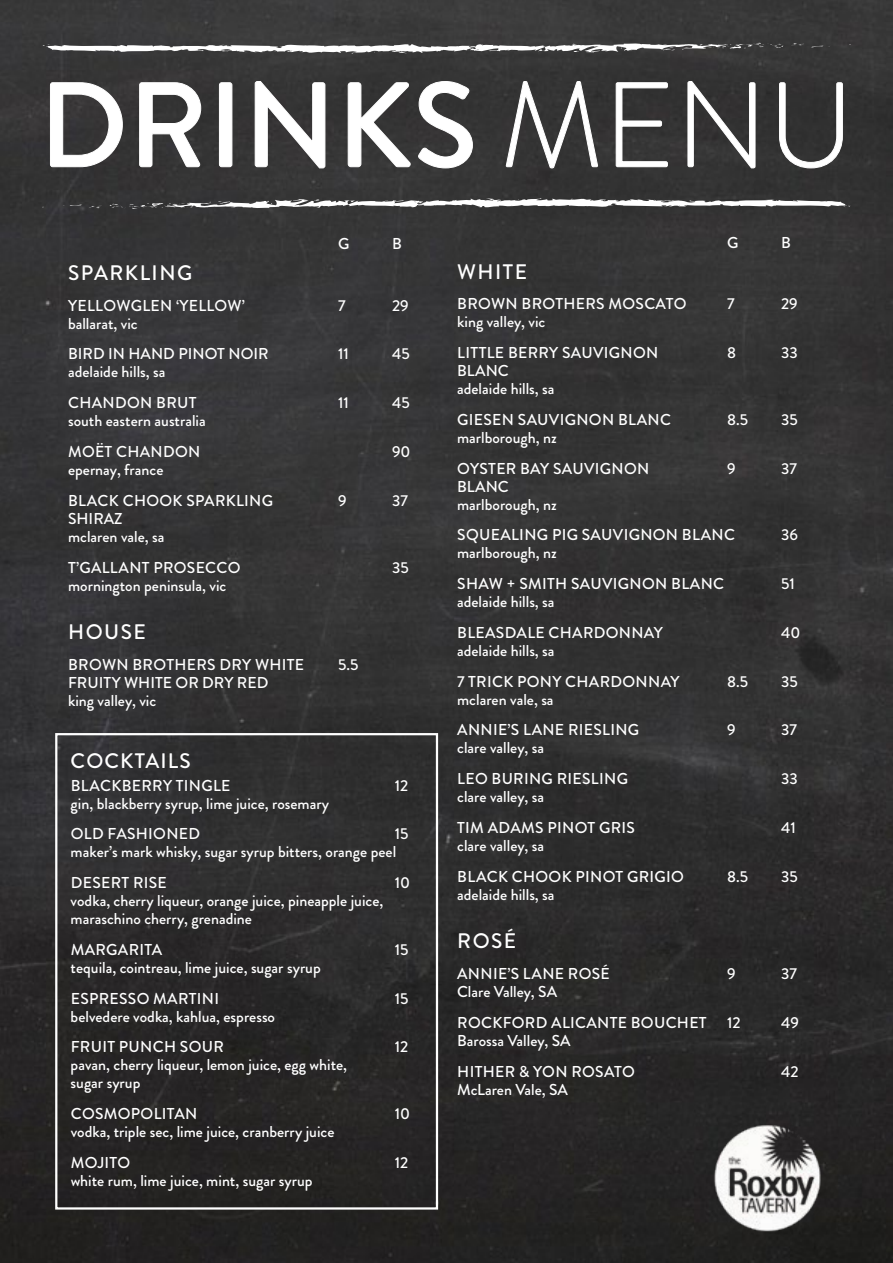
<style>
.page{position:relative;width:893px;height:1263px;background:#fff}
.page>*{position:absolute;margin:0;border:0;box-sizing:border-box;transform-origin:0 0}
.t1{font:500 120px "Brandon Grotesque";color:#fff}
.t2{font:500 21px "Brandon Grotesque";letter-spacing:.07em;color:#fff}
.t3{font:500 15.75px/30.8px "Brandon Grotesque";color:#fff}
.t4{font:500 15.75px/30.8px "Brandon Grotesque";letter-spacing:.02em;color:#fff}
.s1{font-weight:300}
</style>
<div class="page">
<img style="left:0;top:0;width:893px;height:1263px">
<img style="left:701px;top:1124px;width:135px;height:109px">
<svg style="left:63px;top:204px;width:39px;height:5px"></svg>
<svg style="left:109px;top:198px;width:742px;height:11px"></svg>
<svg style="left:791px;top:43px;width:39px;height:5px"></svg>
<svg style="left:42px;top:43px;width:742px;height:11px"></svg>
<svg style="left:50px;top:82px;width:73px;height:85px;background:#454344"></svg>
<svg style="left:139px;top:82px;width:62px;height:85px;background:#454545"></svg>
<div style="left:219px;top:83px;width:13px;height:84px;border:1px solid #fff;border-radius:2px"></div>
<svg style="left:254px;top:81px;width:72px;height:88px;background:#444"></svg>
<svg style="left:347px;top:82px;width:64px;height:85px;background:#444344"></svg>
<svg style="left:417px;top:81px;width:56px;height:88px;background:#434343"></svg>
<svg style="left:505px;top:81px;width:93px;height:88px;background:#444"></svg>
<svg style="left:615px;top:82px;width:53px;height:85px;background:#464646"></svg>
<svg style="left:687px;top:81px;width:69px;height:88px;background:#444"></svg>
<svg style="left:779px;top:82px;width:64px;height:87px;background:#403f40"></svg>
<div style="left:55px;top:733px;width:383px;height:476px;border:2px solid #fff"></div>
<h1 class="t1" style="left:39px;top:43px;width:817px">DRINKS <span class="s1">MENU</span></h1>
<p class="t3" style="left:338px;top:229px;width:13px">G</p>
<p class="t3" style="left:392px;top:229px;width:11px">B</p>
<h2 class="t2" style="left:68px;top:258px;width:126px">SPARKLING</h2>
<p class="t4" style="left:68px;top:290px;width:178px">YELLOWGLEN ‘YELLOW’</p>
<p class="t3" style="left:338px;top:290px;width:9px">7</p>
<p class="t3" style="left:392px;top:290px;width:18px">29</p>
<p class="t3" style="left:68px;top:308px;width:202px">ballarat, vic<br>BIRD IN HAND PINOT NOIR</p>
<p class="t3" style="left:338px;top:339px;width:12px">11</p>
<p class="t3" style="left:392px;top:339px;width:19px">45</p>
<p class="t3" style="left:68px;top:357px;width:130px">adelaide hills, sa<br>CHANDON BRUT</p>
<p class="t3" style="left:68px;top:406px;width:139px">south eastern australia<br>MOËT CHANDON</p>
<p class="t3" style="left:68px;top:454px;width:207px">epernay, france<br>BLACK CHOOK SPARKLING</p>
<p class="t3" style="left:338px;top:388px;width:12px">11</p>
<p class="t3" style="left:392px;top:388px;width:19px">45</p>
<p class="t3" style="left:392px;top:436px;width:20px">90</p>
<p class="t3" style="left:338px;top:485px;width:10px">9</p>
<p class="t3" style="left:392px;top:485px;width:17px">37</p>
<p class="t3" style="left:68px;top:510px;width:98px;line-height:18px">SHIRAZ mclaren vale, sa</p>
<p class="t4" style="left:68px;top:552px;width:174px">T’GALLANT PROSECCO</p>
<p class="t3" style="left:392px;top:552px;width:18px">35</p>
<p class="t3" style="left:68px;top:570px;width:160px">mornington peninsula, vic</p>
<h2 class="t2" style="left:68px;top:617px;width:79px">HOUSE</h2>
<p class="t4" style="left:68px;top:649px;width:238px">BROWN BROTHERS DRY WHITE</p>
<p class="t3" style="left:338px;top:649px;width:22px">5.5</p>
<p class="t3" style="left:68px;top:674px;width:202px;line-height:18px">FRUITY WHITE OR DRY RED king valley, vic</p>
<h2 class="t2" style="left:71px;top:747px;width:122px">COCKTAILS</h2>
<p class="t4" style="left:71px;top:770px;width:161px">BLACKBERRY TINGLE</p>
<p class="t3" style="left:395px;top:770px;width:15px">12</p>
<p class="t3" style="left:71px;top:788px;width:260px">gin, blackberry syrup, lime juice, rosemary<br>OLD FASHIONED</p>
<p class="t3" style="left:71px;top:825px;width:339px;line-height:18px;text-indent:324px">15 maker’s mark whisky, sugar syrup bitters, orange peel</p>
<p class="t4" style="left:71px;top:868px;width:98px">DESERT RISE</p>
<p class="t3" style="left:395px;top:868px;width:17px">10</p>
<p class="t3" style="left:71px;top:892px;width:314px;line-height:18px">vodka, cherry liqueur, orange juice, pineapple juice, maraschino cherry, grenadine</p>
<p class="t4" style="left:71px;top:934px;width:93px">MARGARITA</p>
<p class="t3" style="left:395px;top:934px;width:15px">15</p>
<p class="t3" style="left:71px;top:952px;width:252px">tequila, cointreau, lime juice, sugar syrup<br>ESPRESSO MARTINI</p>
<p class="t3" style="left:395px;top:983px;width:15px">15</p>
<p class="t3" style="left:71px;top:1001px;width:206px">belvedere vodka, kahlua, espresso<br>FRUIT PUNCH SOUR</p>
<p class="t3" style="left:395px;top:1032px;width:15px">12</p>
<p class="t3" style="left:71px;top:1056px;width:278px;line-height:18px">pavan, cherry liqueur, lemon juice, egg white, sugar syrup</p>
<p class="t4" style="left:71px;top:1099px;width:128px">COSMOPOLITAN</p>
<p class="t3" style="left:395px;top:1099px;width:17px">10</p>
<p class="t3" style="left:71px;top:1117px;width:265px">vodka, triple sec, lime juice, cranberry juice<br>MOJITO</p>
<p class="t3" style="left:395px;top:1147px;width:15px">12</p>
<p class="t3" style="left:71px;top:1165px;width:243px">white rum, lime juice, mint, sugar syrup</p>
<p class="t3" style="left:727px;top:227px;width:13px">G</p>
<p class="t3" style="left:781px;top:227px;width:11px">B</p>
<h2 class="t2" style="left:457px;top:257px;width:71px">WHITE</h2>
<p class="t4" style="left:457px;top:289px;width:231px">BROWN BROTHERS MOSCATO</p>
<p class="t3" style="left:727px;top:289px;width:9px">7</p>
<p class="t3" style="left:781px;top:289px;width:18px">29</p>
<p class="t4" style="left:457px;top:307px;width:203px">king valley, vic<br>LITTLE BERRY SAUVIGNON</p>
<p class="t3" style="left:727px;top:338px;width:11px">8</p>
<p class="t3" style="left:781px;top:338px;width:18px">33</p>
<p class="t3" style="left:457px;top:362px;width:99px;line-height:18px">BLANC adelaide hills, sa</p>
<p class="t4" style="left:457px;top:404px;width:215px">GIESEN SAUVIGNON BLANC</p>
<p class="t3" style="left:727px;top:404px;width:22px">8.5</p>
<p class="t3" style="left:781px;top:404px;width:18px">35</p>
<p class="t3" style="left:457px;top:422px;width:194px">marlborough, nz<br>OYSTER BAY SAUVIGNON</p>
<p class="t3" style="left:727px;top:453px;width:10px">9</p>
<p class="t3" style="left:781px;top:453px;width:17px">37</p>
<p class="t3" style="left:457px;top:477px;width:101px;line-height:18px">BLANC marlborough, nz</p>
<p class="t4" style="left:457px;top:520px;width:279px">SQUEALING PIG SAUVIGNON BLANC</p>
<p class="t3" style="left:781px;top:520px;width:18px">36</p>
<p class="t4" style="left:457px;top:538px;width:269px">marlborough, nz<br>SHAW + SMITH SAUVIGNON BLANC</p>
<p class="t3" style="left:781px;top:569px;width:15px">51</p>
<p class="t4" style="left:457px;top:587px;width:207px">adelaide hills, sa<br>BLEASDALE CHARDONNAY</p>
<p class="t4" style="left:457px;top:635px;width:224px">adelaide hills, sa<br>7 TRICK PONY CHARDONNAY</p>
<p class="t4" style="left:457px;top:684px;width:184px">mclaren vale, sa<br>ANNIE’S LANE RIESLING</p>
<p class="t4" style="left:457px;top:733px;width:172px">clare valley, sa<br>LEO BURING RIESLING</p>
<p class="t3" style="left:457px;top:782px;width:179px">clare valley, sa<br>TIM ADAMS PINOT GRIS</p>
<p class="t4" style="left:457px;top:830px;width:228px">clare valley, sa<br>BLACK CHOOK PINOT GRIGIO</p>
<p class="t3" style="left:781px;top:617px;width:21px">40</p>
<p class="t3" style="left:727px;top:666px;width:22px">8.5</p>
<p class="t3" style="left:781px;top:666px;width:18px">35</p>
<p class="t3" style="left:727px;top:715px;width:10px">9</p>
<p class="t3" style="left:781px;top:715px;width:17px">37</p>
<p class="t3" style="left:781px;top:764px;width:18px">33</p>
<p class="t3" style="left:781px;top:812px;width:16px">41</p>
<p class="t3" style="left:727px;top:861px;width:22px">8.5</p>
<p class="t3" style="left:781px;top:861px;width:18px">35</p>
<p class="t3" style="left:457px;top:879px;width:99px">adelaide hills, sa</p>
<h2 class="t2" style="left:457px;top:927px;width:60px">ROSÉ</h2>
<p class="t4" style="left:457px;top:959px;width:154px">ANNIE’S LANE ROSÉ</p>
<p class="t3" style="left:727px;top:959px;width:10px">9</p>
<p class="t3" style="left:781px;top:959px;width:17px">37</p>
<p class="t4" style="left:457px;top:977px;width:251px">Clare Valley, SA<br>ROCKFORD ALICANTE BOUCHET</p>
<p class="t3" style="left:727px;top:1007px;width:15px">12</p>
<p class="t3" style="left:781px;top:1007px;width:19px">49</p>
<p class="t3" style="left:457px;top:1025px;width:179px">Barossa Valley, SA<br>HITHER &amp; YON ROSATO</p>
<p class="t3" style="left:457px;top:1074px;width:112px">McLaren Vale, SA</p>
<p class="t3" style="left:781px;top:1056px;width:19px">42</p>
</div>
